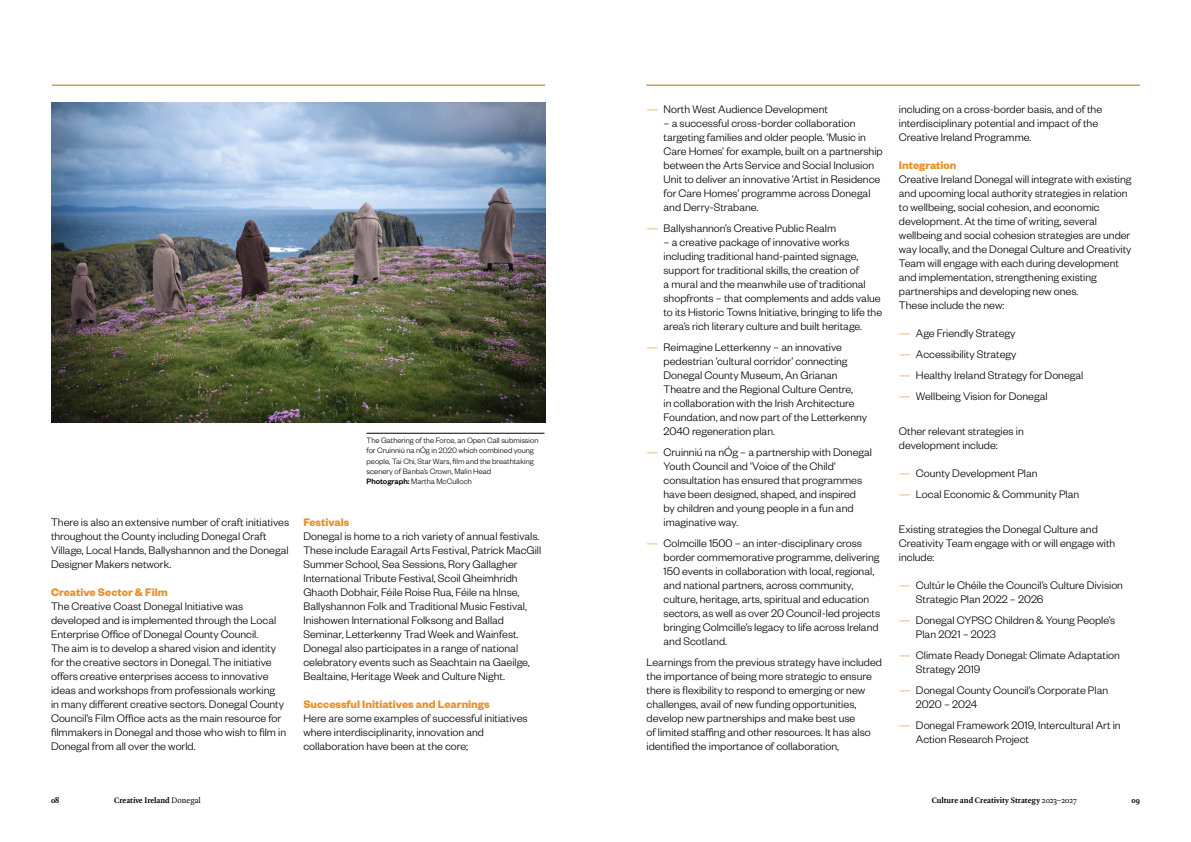
<style>
.page{position:relative;width:1191px;height:842px;background:#fff}
.page>*{position:absolute;margin:0;border:0;box-sizing:border-box;transform-origin:0 0}
.Body_Copy_No_Indent{font:300 12px/14px "Founders Grotesk";color:#000}
.Subheading_Level_1{font:700 12px "Founders Grotesk";color:#e6912b}
.t1{font:300 8.5px/10.2px "Founders Grotesk";color:#000}
.t2{font:700 8.5px "Quadraat OT";color:#000}
.s1{font-weight:500}
.s2{color:#e6912b}
.s3{font-weight:400}
</style>
<div class="page">
<hr style="left:646px;top:85px;width:494px;height:1px;background:#c09a5d">
<hr style="left:52px;top:85px;width:493px;height:1px;background:#c09a5d">
<img style="left:51px;top:102px;width:494px;height:321px">
<hr style="left:366px;top:433px;width:178px;height:1px;background:#000">
<p class="Body_Copy_No_Indent" style="left:51px;top:515px;width:240px">There is also an extensive number of craft initiatives throughout the County including Donegal Craft Village, Local Hands, Ballyshannon and the Donegal Designer Makers network.</p>
<p class="Subheading_Level_1" style="left:51px;top:585px;width:118px">Creative Sector &amp; Film</p>
<p class="Body_Copy_No_Indent" style="left:51px;top:599px;width:237px">The Creative Coast Donegal Initiative was developed and is implemented through the Local Enterprise Office of Donegal County Council.<br>The aim is to develop a shared vision and identity for the creative sectors in Donegal. The initiative offers creative enterprises access to innovative ideas and workshops from professionals working<br>in many different creative sectors. Donegal County Council’s Film Office acts as the main resource for filmmakers in Donegal and those who wish to film in Donegal from all over the world.</p>
<p class="t1" style="left:366px;top:435px;width:173px">The Gathering of the Force, an Open Call submission for Cruinniú na nÓg in 2020 which combined young people, Tai Chi, Star Wars, film and the breathtaking scenery of Banba’s Crown, Malin Head<br><span class="s1">Photograph:</span> Martha McCulloch</p>
<p class="Subheading_Level_1" style="left:303px;top:515px;width:47px">Festivals</p>
<p class="Body_Copy_No_Indent" style="left:303px;top:529px;width:239px">Donegal is home to a rich variety of annual festivals.<br>These include Earagail Arts Festival, Patrick MacGill Summer School, Sea Sessions, Rory Gallagher International Tribute Festival, Scoil Gheimhridh Ghaoth Dobhair, Féile Roise Rua, Féile na hInse, Ballyshannon Folk and Traditional Music Festival, Inishowen International Folksong and Ballad Seminar, Letterkenny Trad Week and Wainfest.<br>Donegal also participates in a range of national celebratory events such as Seachtain na Gaeilge, Bealtaine, Heritage Week and Culture Night.</p>
<p class="Subheading_Level_1" style="left:303px;top:697px;width:188px">Successful Initiatives and Learnings</p>
<p class="Body_Copy_No_Indent" style="left:303px;top:711px;width:226px">Here are some examples of successful initiatives where interdisciplinarity, innovation and collaboration have been at the core;</p>
<p class="Body_Copy_No_Indent" style="left:646px;top:102px;width:183px"><span class="s2">—</span> North West Audience Development</p>
<p class="Body_Copy_No_Indent" style="left:663px;top:116px;width:221px">– a successful cross-border collaboration targeting families and older people. ‘Music in Care Homes’ for example, built on a partnership between the Arts Service and Social Inclusion Unit to deliver an innovative ‘Artist in Residence for Care Homes’ programme across Donegal and Derry-Strabane.</p>
<p class="Body_Copy_No_Indent" style="left:646px;top:221px;width:191px"><span class="s2">—</span> Ballyshannon’s Creative Public Realm</p>
<p class="Body_Copy_No_Indent" style="left:663px;top:235px;width:220px">– a creative package of innovative works including traditional hand-painted signage, support for traditional skills, the creation of<br>a mural and the meanwhile use of traditional shopfronts – that complements and adds value to its Historic Towns Initiative, bringing to life the area’s rich literary culture and built heritage.</p>
<p class="Body_Copy_No_Indent" style="left:663px;top:340px;width:205px;text-indent:-17px"><span class="s2">—</span> Reimagine Letterkenny – an innovative pedestrian ‘cultural corridor’ connecting Donegal County Museum, An Grianan Theatre and the Regional Culture Centre,<br>in collaboration with the Irish Architecture Foundation, and now part of the Letterkenny 2040 regeneration plan.</p>
<p class="Body_Copy_No_Indent" style="left:663px;top:445px;width:210px;text-indent:-17px"><span class="s2">—</span> Cruinniú na nÓg – a partnership with Donegal Youth Council and ‘Voice of the Child’ consultation has ensured that programmes have been designed, shaped, and inspired<br>by children and young people in a fun and imaginative way.</p>
<p class="Body_Copy_No_Indent" style="left:663px;top:536px;width:218px;text-indent:-17px"><span class="s2">—</span> Colmcille 1500 – an inter-disciplinary cross border commemorative programme, delivering 150 events in collaboration with local, regional, and national partners, across community, culture, heritage, arts, spiritual and education sectors, as well as over 20 Council-led projects bringing Colmcille’s legacy to life across Ireland and Scotland.</p>
<p class="Body_Copy_No_Indent" style="left:646px;top:655px;width:237px">Learnings from the previous strategy have included the importance of being more strategic to ensure there is flexibility to respond to emerging or new challenges, avail of new funding opportunities, develop new partnerships and make best use<br>of limited staffing and other resources. It has also identified the importance of collaboration,</p>
<p class="Body_Copy_No_Indent" style="left:899px;top:102px;width:205px">including on a cross-border basis, and of the interdisciplinary potential and impact of the<br>Creative Ireland Programme.</p>
<p class="Subheading_Level_1" style="left:899px;top:158px;width:59px">Integration</p>
<p class="Body_Copy_No_Indent" style="left:899px;top:172px;width:234px">Creative Ireland Donegal will integrate with existing and upcoming local authority strategies in relation to wellbeing, social cohesion, and economic development. At the time of writing, several wellbeing and social cohesion strategies are under way locally, and the Donegal Culture and Creativity Team will engage with each during development and implementation, strengthening existing partnerships and developing new ones.<br>These include the new:</p>
<p class="Body_Copy_No_Indent" style="left:899px;top:326px;width:118px"><span class="s2">—</span> Age Friendly Strategy</p>
<p class="Body_Copy_No_Indent" style="left:899px;top:347px;width:119px"><span class="s2">—</span> Accessibility Strategy</p>
<p class="Body_Copy_No_Indent" style="left:899px;top:368px;width:186px"><span class="s2">—</span> Healthy Ireland Strategy for Donegal</p>
<p class="Body_Copy_No_Indent" style="left:899px;top:389px;width:150px"><span class="s2">—</span> Wellbeing Vision for Donegal</p>
<p class="Body_Copy_No_Indent" style="left:899px;top:424px;width:126px">Other relevant strategies in development include:</p>
<p class="Body_Copy_No_Indent" style="left:899px;top:466px;width:140px"><span class="s2">—</span> County Development Plan</p>
<p class="Body_Copy_No_Indent" style="left:899px;top:487px;width:182px"><span class="s2">—</span> Local Economic &amp; Community Plan</p>
<p class="Body_Copy_No_Indent" style="left:899px;top:522px;width:218px">Existing strategies the Donegal Culture and<br>Creativity Team engage with or will engage with include:</p>
<p class="Body_Copy_No_Indent" style="left:916px;top:578px;width:209px;text-indent:-17px"><span class="s2">—</span> Cultúr le Chéile the Council’s Culture Division<br>Strategic Plan 2022 – 2026</p>
<p class="Body_Copy_No_Indent" style="left:916px;top:613px;width:201px;text-indent:-17px"><span class="s2">—</span> Donegal CYPSC Children &amp; Young People’s<br>Plan 2021 – 2023</p>
<p class="Body_Copy_No_Indent" style="left:916px;top:648px;width:205px;text-indent:-17px"><span class="s2">—</span> Climate Ready Donegal: Climate Adaptation<br>Strategy 2019</p>
<p class="Body_Copy_No_Indent" style="left:916px;top:683px;width:194px;text-indent:-17px"><span class="s2">—</span> Donegal County Council’s Corporate Plan<br>2020 – 2024</p>
<p class="Body_Copy_No_Indent" style="left:916px;top:718px;width:206px;text-indent:-17px"><span class="s2">—</span> Donegal Framework 2019, Intercultural Art in<br>Action Research Project</p>
<p class="t2" style="left:51px;top:794px;width:10px">08</p>
<p class="t2" style="left:114px;top:794px;width:88px">Creative Ireland <span class="s3">Donegal</span></p>
<p class="t2" style="left:931px;top:794px;width:146px">Culture and Creativity Strategy <span class="s3">2023–2027</span></p>
<p class="t2" style="left:1131px;top:794px;width:10px">09</p>
</div>
